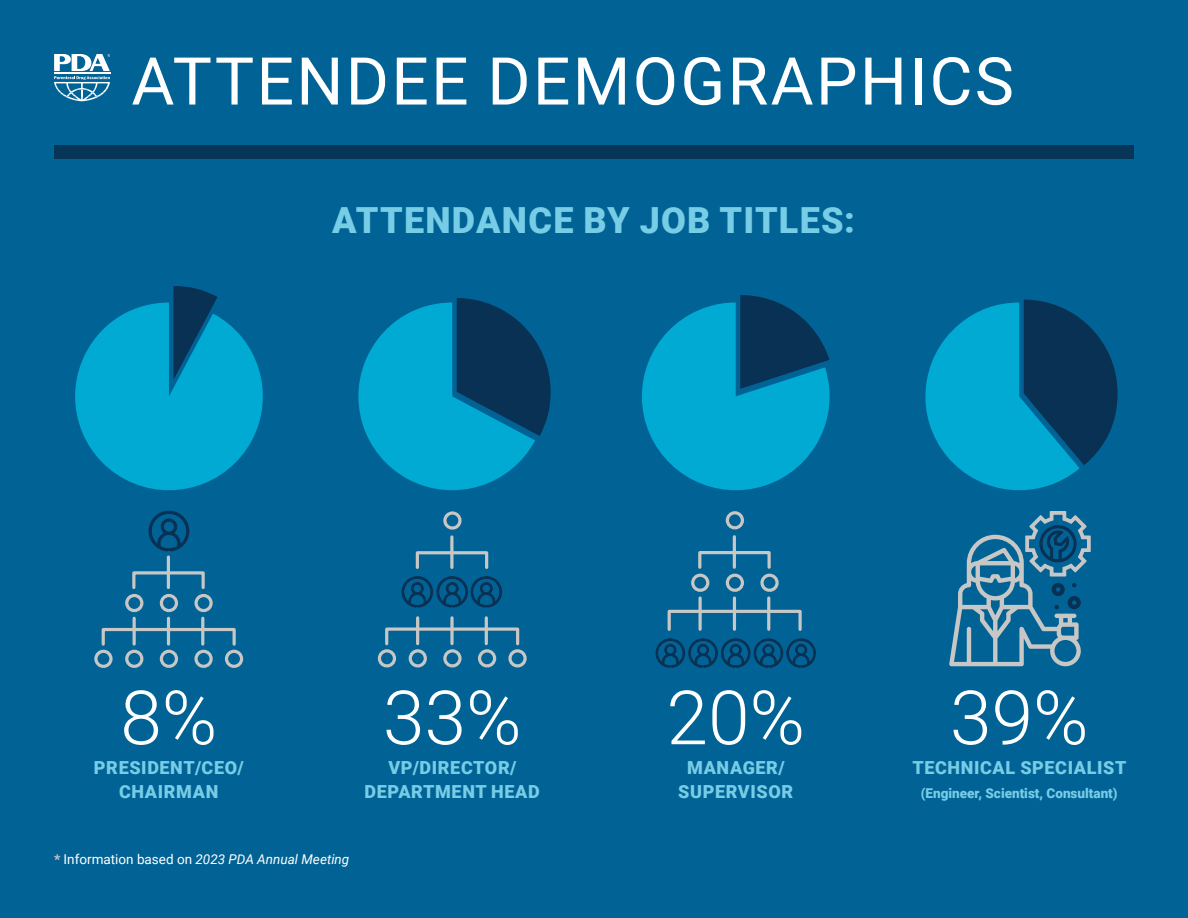
<style>
.page{position:relative;width:1188px;height:918px;background:#016395}
.page>*{position:absolute;margin:0;border:0;box-sizing:border-box;transform-origin:0 0}
.t1{font:300 75px "Roboto";color:#fff}
.t2{font:66px "Roboto";letter-spacing:.035em;color:#fff}
.t3{font:900 36px "Roboto";letter-spacing:.035em;color:#77cde6}
.t4{font:900 18px/24px "Roboto";letter-spacing:.035em;color:#77cde6;text-align:center}
.t5{font:italic 13.5px "Roboto";color:#fff}
.t6{font:900 13.5px "Roboto";color:#77cde6}
.s1{font-weight:900;font-style:normal;color:#c7c7c6}
.s2{font-style:normal}
</style>
<div class="page">
<div style="left:54px;top:145px;width:1080px;height:14px;background:#093153"></div>
<svg style="left:54px;top:54px;width:56px;height:47px"></svg>
<svg style="left:149px;top:511px;width:40px;height:40px"></svg>
<hr style="left:167px;top:557px;width:3px;height:31px;background:#c7c7c6">
<div style="left:132px;top:571px;width:73px;height:18px;border:3px solid #c7c7c6"></div>
<div style="left:102px;top:628px;width:134px;height:18px;border:3px solid #c7c7c6"></div>
<div style="left:125px;top:594px;width:18px;height:18px;border:3px solid #c7c7c6;border-radius:50%"></div>
<div style="left:125px;top:650px;width:18px;height:18px;border:3px solid #c7c7c6;border-radius:50%"></div>
<div style="left:94px;top:650px;width:19px;height:18px;border:3px solid #c7c7c6;border-radius:50%"></div>
<div style="left:160px;top:594px;width:18px;height:18px;border:3px solid #c7c7c6;border-radius:50%"></div>
<div style="left:160px;top:650px;width:18px;height:18px;border:3px solid #c7c7c6;border-radius:50%"></div>
<div style="left:194px;top:594px;width:19px;height:18px;border:3px solid #c7c7c6;border-radius:50%"></div>
<div style="left:194px;top:650px;width:19px;height:18px;border:3px solid #c7c7c6;border-radius:50%"></div>
<div style="left:225px;top:650px;width:18px;height:18px;border:3px solid #c7c7c6;border-radius:50%"></div>
<hr style="left:133px;top:618px;width:3px;height:26px;background:#c7c7c6">
<hr style="left:167px;top:618px;width:3px;height:26px;background:#c7c7c6">
<hr style="left:201px;top:618px;width:3px;height:26px;background:#c7c7c6">
<svg style="left:75px;top:286px;width:188px;height:205px"></svg>
<svg style="left:401px;top:576px;width:101px;height:32px"></svg>
<hr style="left:450px;top:537px;width:3px;height:30px;background:#c7c7c6">
<div style="left:416px;top:551px;width:72px;height:18px;border:3px solid #c7c7c6"></div>
<div style="left:385px;top:628px;width:134px;height:17px;border:3px solid #c7c7c6"></div>
<div style="left:409px;top:649px;width:18px;height:19px;border:3px solid #c7c7c6;border-radius:50%"></div>
<div style="left:378px;top:649px;width:18px;height:19px;border:3px solid #c7c7c6;border-radius:50%"></div>
<div style="left:443px;top:511px;width:19px;height:19px;border:3px solid #c7c7c6;border-radius:50%"></div>
<div style="left:443px;top:649px;width:19px;height:19px;border:3px solid #c7c7c6;border-radius:50%"></div>
<div style="left:478px;top:649px;width:18px;height:19px;border:3px solid #c7c7c6;border-radius:50%"></div>
<div style="left:508px;top:649px;width:19px;height:19px;border:3px solid #c7c7c6;border-radius:50%"></div>
<hr style="left:416px;top:618px;width:3px;height:26px;background:#c7c7c6">
<svg style="left:450px;top:618px;width:4px;height:26px"></svg>
<hr style="left:485px;top:618px;width:3px;height:26px;background:#c7c7c6">
<svg style="left:358px;top:298px;width:193px;height:193px"></svg>
<svg style="left:655px;top:638px;width:161px;height:30px"></svg>
<hr style="left:733px;top:537px;width:3px;height:30px;background:#c7c7c6">
<div style="left:698px;top:551px;width:73px;height:18px;border:3px solid #c7c7c6"></div>
<div style="left:668px;top:610px;width:134px;height:21px;border:3px solid #c7c7c6"></div>
<div style="left:691px;top:574px;width:18px;height:18px;border:3px solid #c7c7c6;border-radius:50%"></div>
<div style="left:726px;top:574px;width:18px;height:18px;border:3px solid #c7c7c6;border-radius:50%"></div>
<div style="left:726px;top:511px;width:18px;height:18px;border:3px solid #c7c7c6;border-radius:50%"></div>
<div style="left:760px;top:574px;width:19px;height:18px;border:3px solid #c7c7c6;border-radius:50%"></div>
<hr style="left:699px;top:598px;width:3px;height:31px;background:#c7c7c6">
<hr style="left:733px;top:598px;width:3px;height:31px;background:#c7c7c6">
<hr style="left:767px;top:598px;width:3px;height:31px;background:#c7c7c6">
<svg style="left:642px;top:295px;width:188px;height:196px"></svg>
<svg style="left:925px;top:300px;width:193px;height:191px"></svg>
<svg style="left:949px;top:511px;width:142px;height:156px"></svg>
<h2 class="t2" style="left:131px;top:35px;width:884px">ATTENDEE DEMOGRAPHICS</h2>
<h3 class="t3" style="left:332px;top:195px;width:524px">ATTENDANCE BY JOB TITLES:</h3>
<h1 class="t1" style="left:120px;top:665px;width:98px">8%</h1>
<p class="t4" style="left:94px;top:755px;width:151px">PRESIDENT/CEO/<br>CHAIRMAN</p>
<h1 class="t1" style="left:383px;top:665px;width:140px">33%</h1>
<p class="t4" style="left:365px;top:755px;width:177px">VP/DIRECTOR/<br>DEPARTMENT HEAD</p>
<p class="t5" style="left:54px;top:850px;width:297px"><span class="s1">*</span> <span class="s2">Information based on</span> 2023 PDA Annual Meeting</p>
<h1 class="t1" style="left:666px;top:665px;width:140px">20%</h1>
<p class="t4" style="left:678px;top:755px;width:117px">MANAGER/<br>SUPERVISOR</p>
<h1 class="t1" style="left:950px;top:665px;width:140px">39%</h1>
<p class="t4" style="left:912px;top:755px;width:216px">TECHNICAL SPECIALIST</p>
<p class="t6" style="left:921px;top:784px;width:198px">(Engineer, Scientist, Consultant)</p>
</div>
